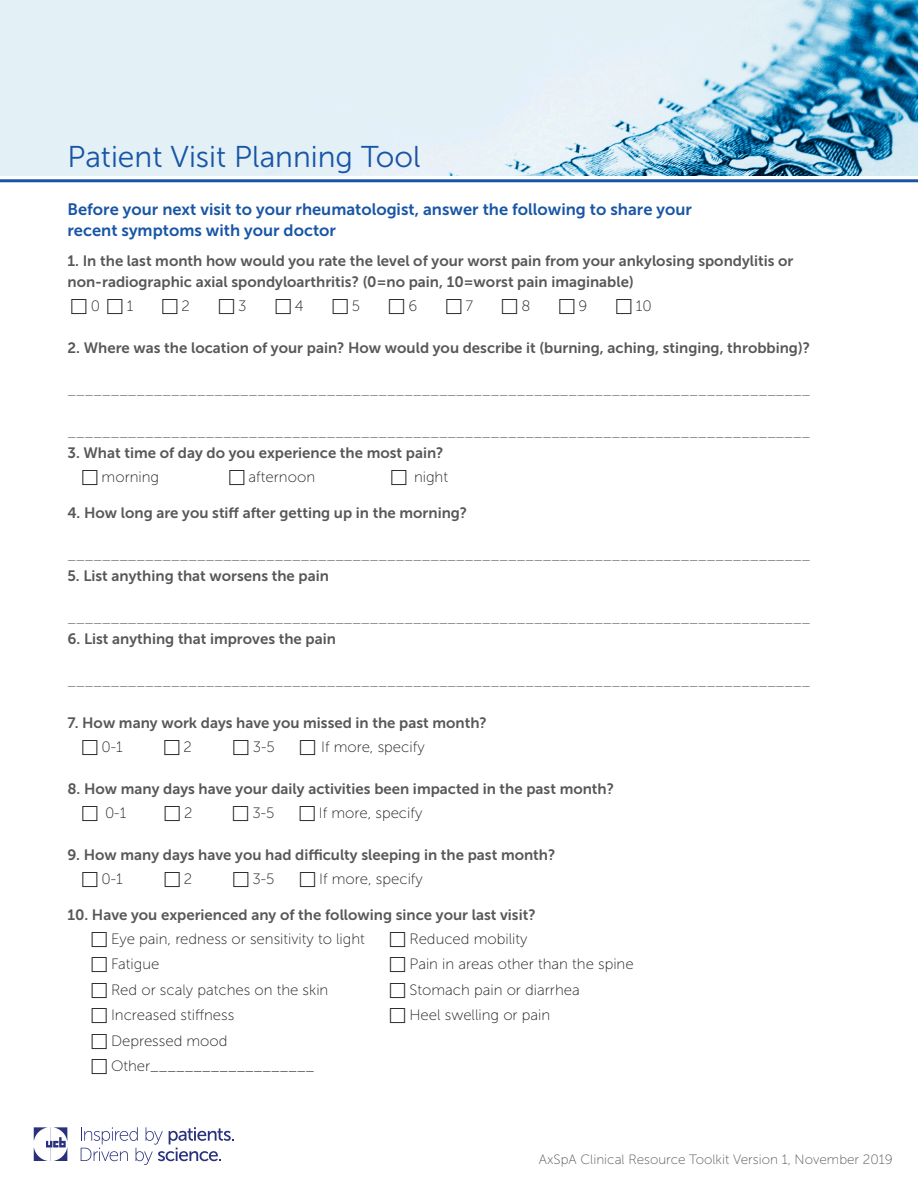
<style>
.page{position:relative;width:918px;height:1188px;background:#fff}
.page>*{position:absolute;margin:0;border:0;box-sizing:border-box;transform-origin:0 0}
.t1{font:30px "Museo Sans 300";color:#1855a5}
.t2{font:16.5px/21px "Museo Sans 700";color:#1855a5}
.t3{font:15px/21px "Museo Sans 700";color:#57585a}
.t4{font:15px "Museo Sans 100";color:#57585a}
.t5{font:15px "Museo Sans 100";color:#231f20}
.t6{font:13.5px "Museo Sans 100";color:#57585a}
</style>
<div class="page">
<svg style="left:81px;top:1127px;width:153px;height:38px"></svg>
<svg style="left:34px;top:1127px;width:33px;height:34px"></svg>
<img style="left:0;top:0;width:918px;height:176px">
<hr style="left:0;top:179px;width:918px;height:3px;background:#1855a5">
<p class="t1" style="left:68px;top:140px;width:355px">Patient Visit Planning Tool</p>
<p class="t2" style="left:68px;top:199px;width:626px">Before your next visit to your rheumatologist, answer the following to share your recent symptoms with your doctor</p>
<p class="t3" style="left:68px;top:250px;width:727px">1. In the last month how would you rate the level of your worst pain from your ankylosing spondylitis or non-radiographic axial spondyloarthritis? (0=no pain, 10=worst pain imaginable)</p>
<p class="t5" style="left:91px;top:298px;width:11px">0</p>
<p class="t5" style="left:127px;top:298px;width:8px">1</p>
<p class="t5" style="left:182px;top:298px;width:10px">2</p>
<p class="t5" style="left:238px;top:298px;width:10px">3</p>
<p class="t5" style="left:295px;top:298px;width:10px">4</p>
<p class="t5" style="left:352px;top:298px;width:10px">5</p>
<p class="t5" style="left:408px;top:298px;width:10px">6</p>
<p class="t5" style="left:466px;top:298px;width:9px">7</p>
<p class="t5" style="left:521px;top:298px;width:11px">8</p>
<p class="t5" style="left:579px;top:298px;width:10px">9</p>
<p class="t5" style="left:636px;top:298px;width:17px">10</p>
<p class="t3" style="left:68px;top:337px;width:744px">2. Where was the location of your pain? How would you describe it (burning, aching, stinging, throbbing)?</p>
<p class="t4" style="left:68px;top:382px;width:745px">______________________________________________________________________________________</p>
<p class="t4" style="left:68px;top:424px;width:745px">______________________________________________________________________________________</p>
<p class="t3" style="left:68px;top:442px;width:378px">3. What time of day do you experience the most pain?</p>
<p class="t5" style="left:102px;top:469px;width:59px">morning</p>
<p class="t5" style="left:249px;top:469px;width:68px">afternoon</p>
<p class="t5" style="left:414px;top:469px;width:36px">night</p>
<p class="t3" style="left:68px;top:502px;width:401px">4. How long are you stiff after getting up in the morning?</p>
<p class="t4" style="left:68px;top:547px;width:745px">______________________________________________________________________________________</p>
<p class="t3" style="left:68px;top:565px;width:263px">5. List anything that worsens the pain</p>
<p class="t4" style="left:68px;top:610px;width:745px">______________________________________________________________________________________</p>
<p class="t3" style="left:68px;top:628px;width:270px">6. List anything that improves the pain</p>
<p class="t4" style="left:68px;top:673px;width:745px">______________________________________________________________________________________</p>
<p class="t3" style="left:68px;top:712px;width:421px">7. How many work days have you missed in the past month?</p>
<p class="t5" style="left:102px;top:739px;width:23px">0-1</p>
<p class="t5" style="left:184px;top:739px;width:10px">2</p>
<p class="t5" style="left:253px;top:739px;width:23px">3-5</p>
<p class="t5" style="left:321px;top:739px;width:105px">If more, specify</p>
<p class="t3" style="left:68px;top:778px;width:548px">8. How many days have your daily activities been impacted in the past month?</p>
<p class="t5" style="left:105px;top:805px;width:23px">0-1</p>
<p class="t5" style="left:184px;top:805px;width:10px">2</p>
<p class="t5" style="left:252px;top:805px;width:23px">3-5</p>
<p class="t5" style="left:319px;top:805px;width:105px">If more, specify</p>
<p class="t3" style="left:68px;top:844px;width:489px">9. How many days have you had difficulty sleeping in the past month?</p>
<p class="t5" style="left:102px;top:871px;width:23px">0-1</p>
<p class="t5" style="left:184px;top:871px;width:10px">2</p>
<p class="t5" style="left:253px;top:871px;width:23px">3-5</p>
<p class="t5" style="left:319px;top:871px;width:105px">If more, specify</p>
<p class="t3" style="left:68px;top:904px;width:470px">10. Have you experienced any of the following since your last visit?</p>
<p class="t5" style="left:111px;top:931px;width:255px">Eye pain, redness or sensitivity to light</p>
<p class="t5" style="left:111px;top:956px;width:50px">Fatigue</p>
<p class="t5" style="left:111px;top:982px;width:219px">Red or scaly patches on the skin</p>
<p class="t5" style="left:111px;top:1007px;width:125px">Increased stiffness</p>
<p class="t5" style="left:111px;top:1033px;width:118px">Depressed mood</p>
<p class="t5" style="left:111px;top:1058px;width:205px">Other___________________</p>
<p class="t5" style="left:409px;top:931px;width:120px">Reduced mobility</p>
<p class="t5" style="left:409px;top:956px;width:226px">Pain in areas other than the spine</p>
<p class="t5" style="left:409px;top:982px;width:172px">Stomach pain or diarrhea</p>
<p class="t5" style="left:409px;top:1007px;width:142px">Heel swelling or pain</p>
<p class="t6" style="left:539px;top:1153px;width:355px">AxSpA Clinical Resource Toolkit Version 1, November 2019</p>
</div>
